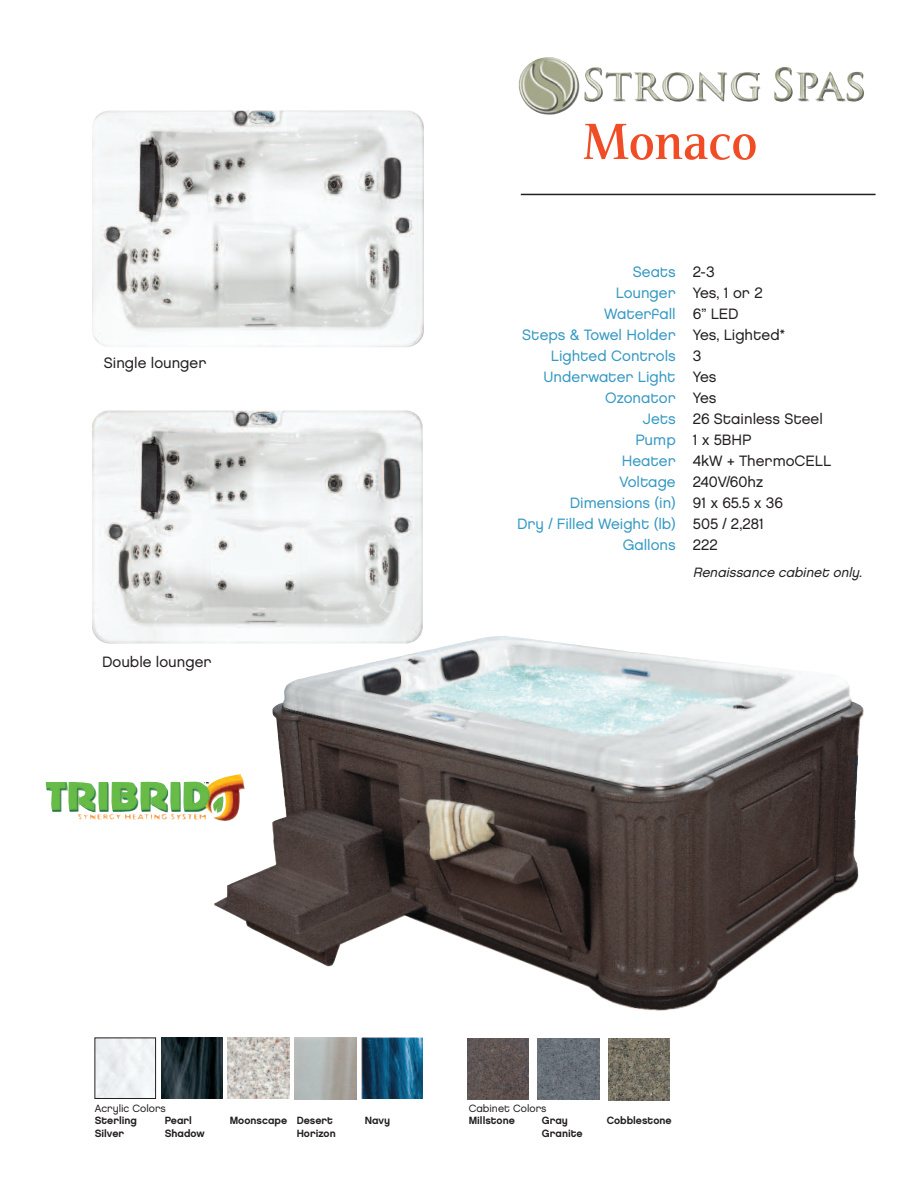
<style>
.page{position:relative;width:918px;height:1188px;background:#fff}
.page>*{position:absolute;margin:0;border:0;box-sizing:border-box;transform-origin:0 0}
.t1{font:600 51px "Veritas";color:#f04d26}
.t2{font:15px/21px "Chalet London Nineteen Eighty";color:#3699c3;text-align:right}
.t3{font:15px/21px "Chalet London Nineteen Eighty";color:#231f20}
.t4{font:italic 13.5px "Chalet London Nineteen Eighty";color:#231f20}
.t5{font:10.5px "Chalet New York Nineteen Eighty";color:#231f20}
.t6{font:10.5px "Chalet London Nineteen Eighty";color:#231f20}
</style>
<div class="page">
<img style="left:518px;top:57px;width:346px;height:58px">
<hr style="left:521px;top:194px;width:355px;height:1px;background:#231f20">
<img style="left:214px;top:636px;width:645px;height:375px">
<img style="left:92px;top:411px;width:331px;height:233px;border-radius:17px">
<img style="left:92px;top:111px;width:332px;height:236px;border-radius:17px">
<img style="left:228px;top:1038px;width:61px;height:61px">
<img style="left:361px;top:1038px;width:62px;height:61px">
<img style="left:467px;top:1038px;width:62px;height:62px">
<img style="left:538px;top:1038px;width:61px;height:62px">
<img style="left:608px;top:1039px;width:62px;height:61px">
<div style="left:94px;top:1038px;width:62px;height:61px;border:1px solid #231f20"></div>
<img style="left:161px;top:1038px;width:61px;height:61px">
<p class="t3" style="left:104px;top:353px;width:104px">Single lounger</p>
<p class="t3" style="left:102px;top:652px;width:111px">Double lounger</p>
<h1 class="t1" style="left:583px;top:112px;width:176px">Monaco</h1>
<p class="t2" style="left:517px;top:261px;width:160px">Seats<br>Lounger<br>Waterfall<br>Steps &amp; Towel Holder<br>Lighted Controls<br>Underwater Light<br>Ozonator<br>Jets<br>Pump<br>Heater<br>Voltage<br>Dimensions (in)<br>Dry / Filled Weight (lb)<br>Gallons</p>
<p class="t3" style="left:693px;top:261px;width:140px">2-3<br>Yes, 1 or 2<br>6” LED<br>Yes, Lighted*<br>3<br>Yes<br>Yes<br>26 Stainless Steel<br>1 x 5BHP<br>4kW + ThermoCELL<br>240V/60hz<br>91 x 65.5 x 36<br>505 / 2,281<br>222</p>
<p class="t4" style="left:693px;top:565px;width:171px">Renaissance cabinet only.</p>
<p class="t6" style="left:95px;top:1102px;width:73px">Acrylic Colors</p>
<p class="t5" style="left:95px;top:1114px;width:44px">Sterling</p>
<p class="t5" style="left:165px;top:1114px;width:29px">Pearl</p>
<p class="t5" style="left:230px;top:1114px;width:105px">Moonscape Desert</p>
<p class="t5" style="left:365px;top:1114px;width:27px">Navy</p>
<p class="t5" style="left:95px;top:1127px;width:31px">Silver</p>
<p class="t5" style="left:165px;top:1127px;width:42px">Shadow</p>
<p class="t5" style="left:297px;top:1127px;width:41px">Horizon</p>
<p class="t6" style="left:469px;top:1102px;width:79px">Cabinet Colors</p>
<p class="t5" style="left:469px;top:1114px;width:48px">Millstone</p>
<p class="t5" style="left:542px;top:1114px;width:28px">Gray</p>
<p class="t5" style="left:607px;top:1114px;width:66px">Cobblestone</p>
<p class="t5" style="left:542px;top:1127px;width:42px">Granite</p>
</div>
